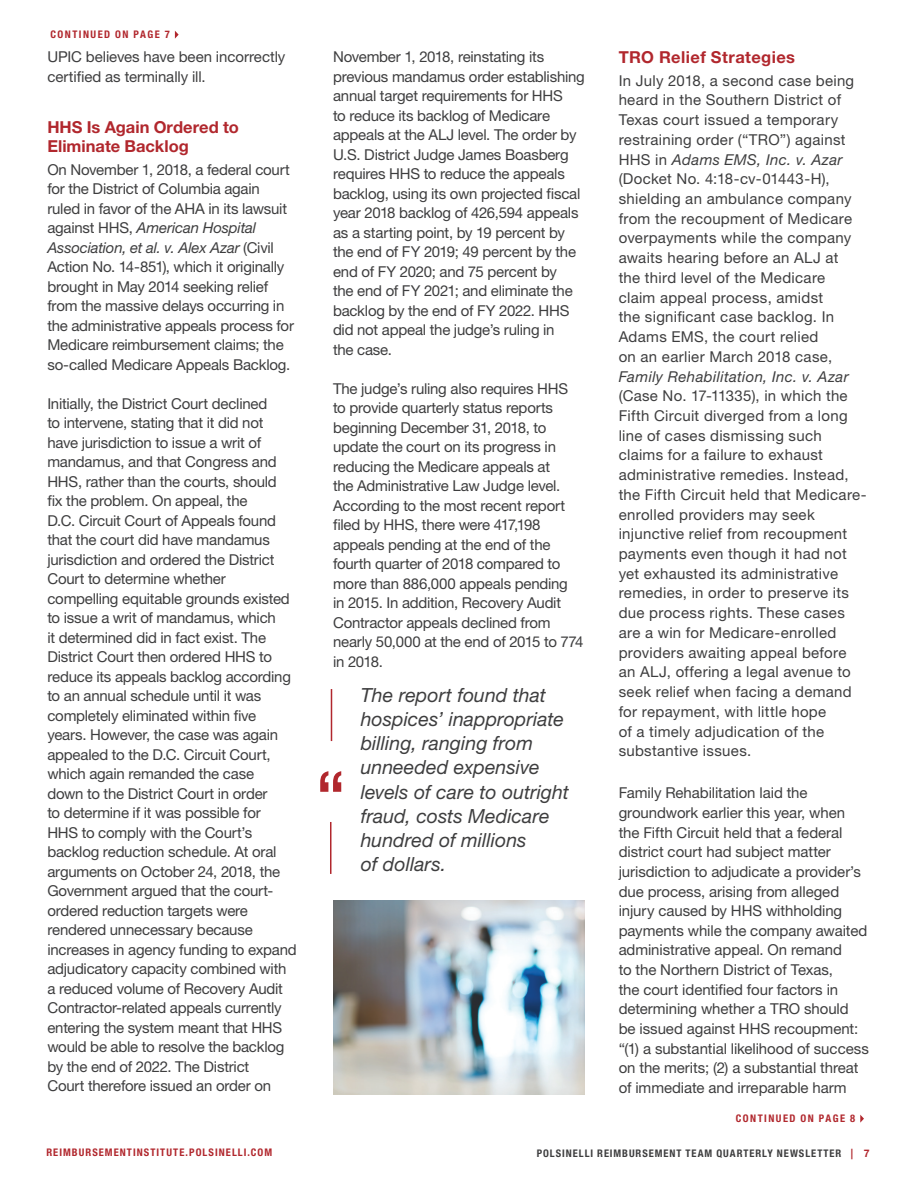
<style>
.page{position:relative;width:918px;height:1188px;background:#fff}
.page>*{position:absolute;margin:0;border:0;box-sizing:border-box;transform-origin:0 0}
.t1{font:italic 19.5px/24px "Helvetica Neue LT Std";color:#3e3e3f}
.t2{font:700 16.5px/19.5px "Helvetica Neue LT Std";color:#b1272d}
.t3{font:700 16.5px "Helvetica Neue LT Std";letter-spacing:.025em;color:#b1272d}
.t4{font:15px/19.5px "Helvetica Neue LT Std";letter-spacing:-.01em;color:#3e3e3f}
.t5{font:15px/19.6px "Helvetica Neue LT Std";letter-spacing:.02em;color:#3e3e3f}
.t6{font:italic 15px "Helvetica Neue LT Std";letter-spacing:.025em;color:#3e3e3f}
.t7{font:700 condensed 10.5px "Helvetica Neue LT Std";letter-spacing:.09em;color:#3e3e3f}
.t8{font:700 condensed 10.5px "Helvetica Neue LT Std";letter-spacing:.105em;color:#b1272d}
.t9{font:700 condensed 10.5px "Helvetica Neue LT Std";letter-spacing:.14em;color:#b1272d}
.s1{font-style:italic}
.s2{font-stretch:normal;color:#b1272d}
</style>
<div class="page">
<svg style="left:860px;top:1115px;width:4px;height:8px"></svg>
<svg style="left:320px;top:771px;width:21px;height:21px"></svg>
<hr style="left:331px;top:689px;width:1px;height:52px;background:#b1272d">
<hr style="left:330px;top:822px;width:1px;height:52px;background:#b1272d">
<svg style="left:175px;top:31px;width:4px;height:8px"></svg>
<img style="left:334px;top:901px;width:250px;height:193px">
<p class="t9" style="left:50px;top:28px;width:121px">CONTINUED ON PAGE 7</p>
<p class="t4" style="left:47px;top:47px;width:240px">UPIC believes have been incorrectly certified as terminally ill.</p>
<p class="t2" style="left:47px;top:117px;width:193px">HHS Is Again Ordered to<br>Eliminate Backlog</p>
<p class="t4" style="left:47px;top:159px;width:248px">On November 1, 2018, a federal court for the District of Columbia again ruled in favor of the AHA in its lawsuit against HHS, <span class="s1">American Hospital Association, et al. v. Alex Azar</span> (Civil Action No. 14-851), which it originally brought in May 2014 seeking relief from the massive delays occurring in the administrative appeals process for Medicare reimbursement claims; the so-called Medicare Appeals Backlog.</p>
<p class="t4" style="left:47px;top:393px;width:251px">Initially, the District Court declined<br>to intervene, stating that it did not have jurisdiction to issue a writ of mandamus, and that Congress and HHS, rather than the courts, should<br>fix the problem. On appeal, the<br>D.C. Circuit Court of Appeals found that the court did have mandamus jurisdiction and ordered the District Court to determine whether compelling equitable grounds existed to issue a writ of mandamus, which<br>it determined did in fact exist. The District Court then ordered HHS to reduce its appeals backlog according to an annual schedule until it was completely eliminated within five years. However, the case was again appealed to the D.C. Circuit Court, which again remanded the case<br>down to the District Court in order<br>to determine if it was possible for<br>HHS to comply with the Court’s backlog reduction schedule. At oral arguments on October 24, 2018, the Government argued that the court&shy;ordered reduction targets were rendered unnecessary because increases in agency funding to expand adjudicatory capacity combined with a reduced volume of Recovery Audit Contractor-related appeals currently entering the system meant that HHS would be able to resolve the backlog by the end of 2022. The District<br>Court therefore issued an order on</p>
<p class="t4" style="left:333px;top:47px;width:253px">November 1, 2018, reinstating its previous mandamus order establishing annual target requirements for HHS<br>to reduce its backlog of Medicare appeals at the ALJ level. The order by U.S. District Judge James Boasberg requires HHS to reduce the appeals backlog, using its own projected fiscal year 2018 backlog of 426,594 appeals as a starting point, by 19 percent by the end of FY 2019; 49 percent by the end of FY 2020; and 75 percent by<br>the end of FY 2021; and eliminate the backlog by the end of FY 2022. HHS did not appeal the judge’s ruling in<br>the case.</p>
<p class="t4" style="left:333px;top:378px;width:252px">The judge’s ruling also requires HHS to provide quarterly status reports beginning December 31, 2018, to update the court on its progress in reducing the Medicare appeals at<br>the Administrative Law Judge level.<br>According to the most recent report filed by HHS, there were 417,198 appeals pending at the end of the fourth quarter of 2018 compared to more than 886,000 appeals pending<br>in 2015. In addition, Recovery Audit<br>Contractor appeals declined from nearly 50,000 at the end of 2015 to 774 in 2018.</p>
<h1 class="t1" style="left:361px;top:683px;width:210px">The report found that hospices’ inappropriate billing, ranging from unneeded expensive levels of care to outright fraud, costs Medicare hundred of millions<br>of dollars.</h1>
<p class="t3" style="left:619px;top:47px;width:178px">TRO Relief Strategies</p>
<p class="t5" style="left:619px;top:70px;width:237px">In July 2018, a second case being heard in the Southern District of<br>Texas court issued a temporary restraining order (“TRO”) against<br>HHS in <span class="s1">Adams EMS, Inc. v. Azar </span>(Docket No. 4:18-cv-01443-H), shielding an ambulance company from the recoupment of Medicare overpayments while the company awaits hearing before an ALJ at the third level of the Medicare claim appeal process, amidst<br>the significant case backlog. In<br>Adams EMS, the court relied<br>on an earlier March 2018 case,</p>
<p class="t6" style="left:619px;top:367px;width:231px">Family Rehabilitation, Inc. v. Azar</p>
<p class="t5" style="left:619px;top:386px;width:250px">(Case No. 17-11335), in which the<br>Fifth Circuit diverged from a long line of cases dismissing such claims for a failure to exhaust administrative remedies. Instead, the Fifth Circuit held that Medicare&shy;enrolled providers may seek injunctive relief from recoupment payments even though it had not yet exhausted its administrative remedies, in order to preserve its due process rights. These cases are a win for Medicare-enrolled providers awaiting appeal before an ALJ, offering a legal avenue to seek relief when facing a demand for repayment, with little hope<br>of a timely adjudication of the substantive issues.</p>
<p class="t4" style="left:619px;top:783px;width:252px">Family Rehabilitation laid the groundwork earlier this year, when the Fifth Circuit held that a federal district court had subject matter jurisdiction to adjudicate a provider’s due process, arising from alleged injury caused by HHS withholding payments while the company awaited administrative appeal. On remand<br>to the Northern District of Texas,<br>the court identified four factors in determining whether a TRO should be issued against HHS recoupment: “(1) a substantial likelihood of success on the merits; (2) a substantial threat of immediate and irreparable harm</p>
<p class="t9" style="left:736px;top:1112px;width:121px">CONTINUED ON PAGE 8</p>
<p class="t8" style="left:46px;top:1146px;width:227px">REIMBURSEMENTINSTITUTE.POLSINELLI.COM</p>
<p class="t7" style="left:537px;top:1147px;width:334px">POLSINELLI REIMBURSEMENT TEAM QUARTERLY NEWSLETTER <span class="s2">| 7</span></p>
</div>
